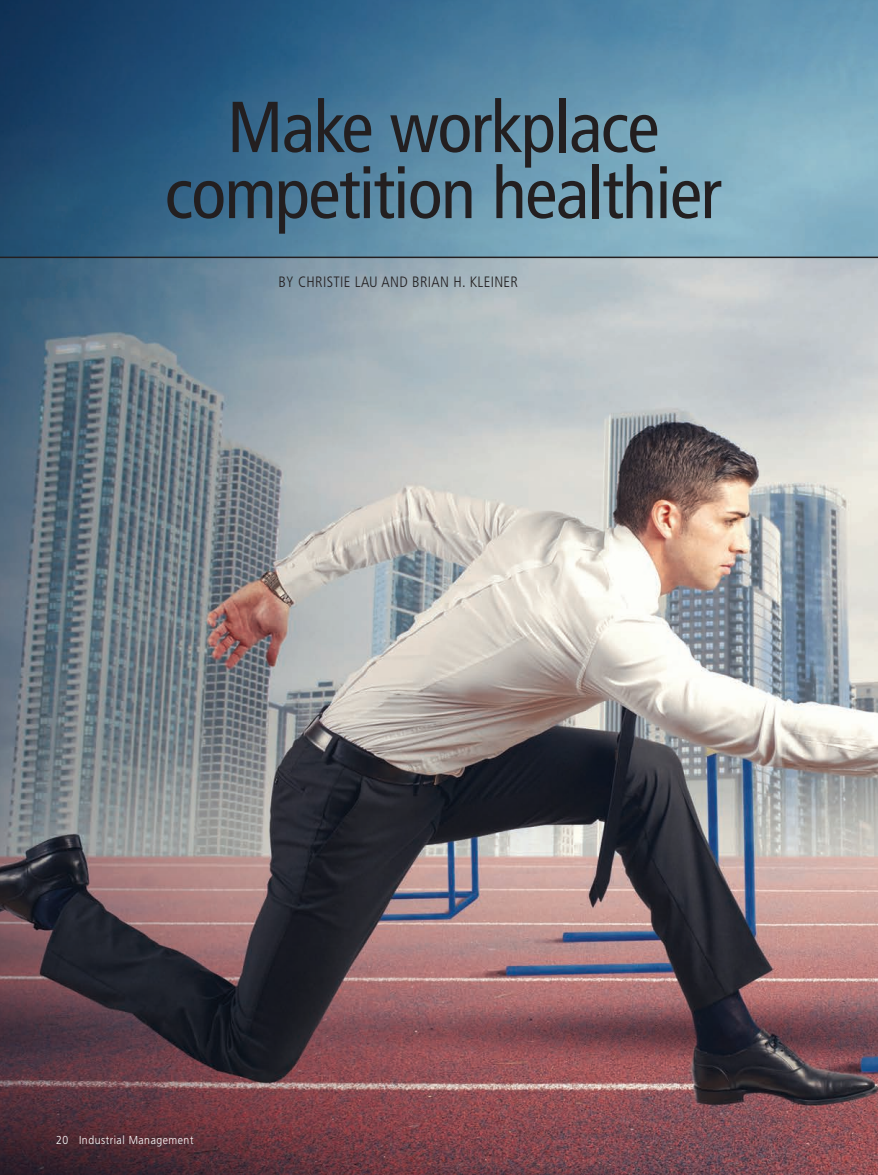
<style>
.page{position:relative;width:878px;height:1175px;background:#fff}
.page>*{position:absolute;margin:0;border:0;box-sizing:border-box;transform-origin:0 0}
.IM_headline{font:condensed 72px/66px "Frutiger";letter-spacing:-.02em;color:#231f20;text-align:center}
.IM_author{font:300 condensed 15px "Frutiger";letter-spacing:.02em;color:#231f20}
.t1{font:300 11.55px "Frutiger";letter-spacing:.05em;color:#fff;scale:.91 1}
</style>
<div class="page">
<img style="left:0;top:258px;width:878px;height:916px">
<svg style="left:0;top:0;width:878px;height:256px;background:#51809d"></svg>
<hr style="left:0;top:256px;width:878px;height:2px;background:#231f20">
<p class="IM_headline" style="left:165px;top:95px;width:558px">Make workplace competition healthier</p>
<p class="IM_author" style="left:278px;top:273px;width:241px">BY CHRISTIE LAU AND BRIAN H. KLEINER</p>
<p class="t1" style="left:56px;top:1133px;width:152px">20 Industrial Management</p>
</div>
